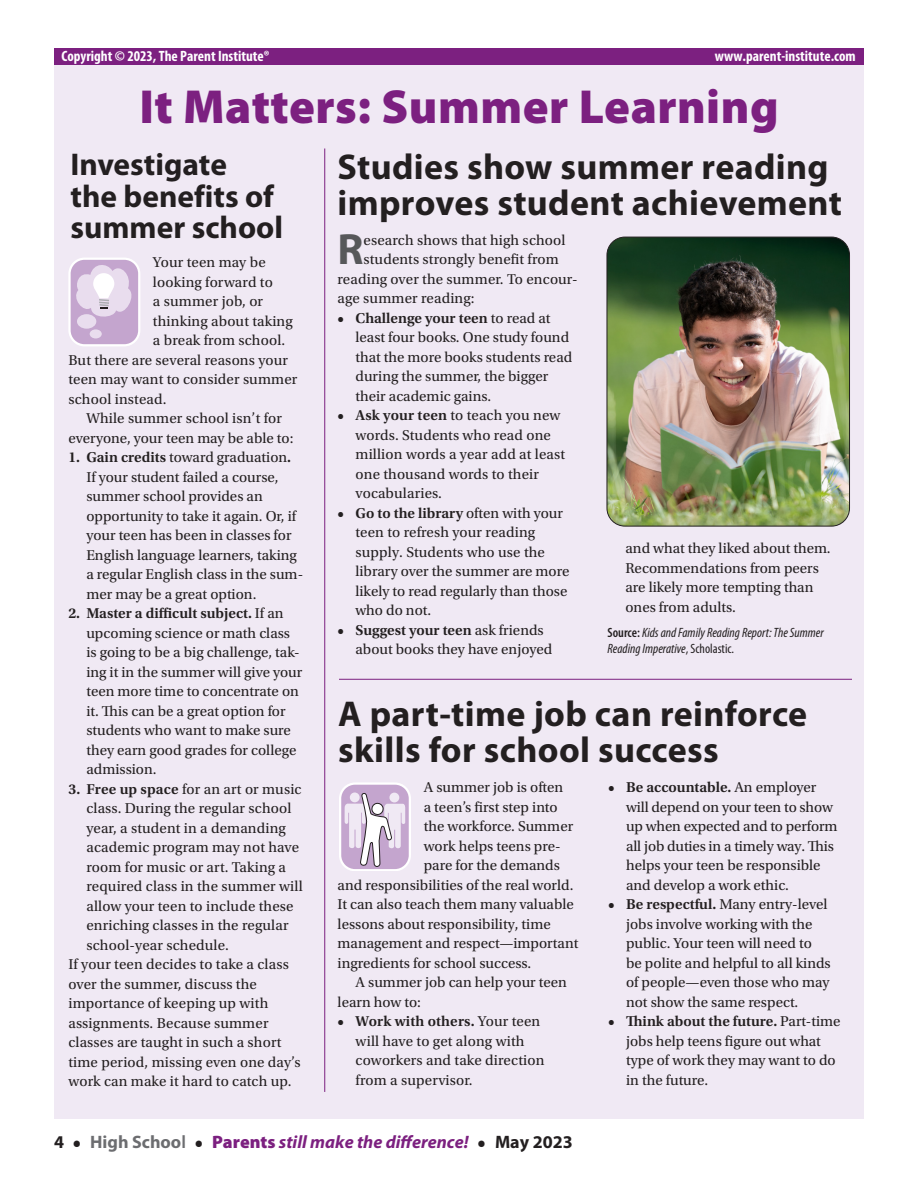
<style>
.page{position:relative;width:918px;height:1188px;background:#fff}
.page>*{position:absolute;margin:0;border:0;box-sizing:border-box;transform-origin:0 0}
.t1{font:900 48px "Myriad Pro";letter-spacing:.01em;color:#7c2080}
.t2{font:700 43.95px "Myriad Pro";color:#57585a}
.t3{font:700 36px/36px "Myriad Pro";letter-spacing:.01em;color:#231f20}
.t4{font:700 31.5px/31.5px "Myriad Pro";color:#231f20}
.t5{font:italic 700 18px "Myriad Pro";color:#7c2080}
.t6{font:700 18px "Myriad Pro";color:#231f20}
.t7{font:15px/19.5px "Utopia Std";color:#231f20}
.t8{font:700 condensed 15px "Myriad Pro";color:#fff}
.t9{font:italic condensed 13.5px/16.2px "Myriad Pro";color:#231f20}
.s1{font-weight:600}
.s2{font-weight:600;font-style:normal}
.s3{font-style:normal}
.s4{font-style:normal;color:#231f20}
.s5{font-family:"Utopia Std";font-style:normal;color:#231f20}
.s6{font-style:normal;color:#6c6d70}
.s7{font-weight:600;font-style:normal;color:#6c6d70}
.s8{font-weight:900;font-style:normal}
</style>
<div class="page">
<div style="left:54px;top:49px;width:810px;height:1070px;background:#f0e9f4"></div>
<div style="left:54px;top:49px;width:810px;height:16px;background:#7c2080"></div>
<hr style="left:324px;top:148px;width:1px;height:944px;background:#7c2080">
<hr style="left:339px;top:679px;width:513px;height:1px;background:#7c2080">
<svg style="left:68px;top:258px;width:72px;height:88px"></svg>
<svg style="left:339px;top:782px;width:72px;height:89px"></svg>
<img style="left:607px;top:237px;width:243px;height:289px">
<div style="left:607px;top:237px;width:243px;height:289px;border:1px solid #231f20;border-radius:18px"></div>
<p class="t8" style="left:62px;top:46px;width:210px">Copyright © 2023, The Parent Institute®</p>
<p class="t8" style="left:715px;top:46px;width:142px">www.parent-institute.com</p>
<h1 class="t1" style="left:139px;top:75px;width:641px">It Matters: Summer Learning</h1>
<h3 class="t4" style="left:70px;top:148px;width:214px">Investigate<br>the benefits of summer school</h3>
<h3 class="t3" style="left:338px;top:147px;width:506px">Studies show summer reading improves student achievement</h3>
<h2 class="t2" style="left:338px;top:221px;width:28px">R</h2>
<p class="t7" style="left:364px;top:230px;width:204px">esearch shows that high school</p>
<p class="t7" style="left:364px;top:250px;width:197px">students strongly benefit from</p>
<p class="t7" style="left:337px;top:269px;width:242px">reading over the summer. To encour-</p>
<p class="t7" style="left:337px;top:289px;width:139px">age summer reading:</p>
<p class="t7" style="left:356px;top:308px;width:218px;text-indent:-18px"><span class="s1">• Challenge your teen</span> to read at least four books. One study found that the more books students read during the summer, the bigger their academic gains.</p>
<p class="t7" style="left:356px;top:406px;width:211px;text-indent:-18px"><span class="s1">• Ask your teen</span> to teach you new words. Students who read one million words a year add at least one thousand words to their vocabularies.</p>
<p class="t7" style="left:356px;top:503px;width:215px;text-indent:-18px"><span class="s1">• Go to the library</span> often with your teen to refresh your reading supply. Students who use the library over the summer are more likely to read regularly than those who do not.</p>
<p class="t7" style="left:356px;top:620px;width:198px;text-indent:-18px"><span class="s1">• Suggest your teen</span> ask friends about books they have enjoyed</p>
<p class="t7" style="left:153px;top:253px;width:114px">Your teen may be</p>
<p class="t7" style="left:153px;top:273px;width:121px">looking forward to</p>
<p class="t7" style="left:153px;top:292px;width:112px">a summer job, or</p>
<p class="t7" style="left:153px;top:312px;width:141px">thinking about taking</p>
<p class="t7" style="left:153px;top:331px;width:134px">a break from school.</p>
<p class="t7" style="left:68px;top:351px;width:221px">But there are several reasons your</p>
<p class="t7" style="left:68px;top:370px;width:231px">teen may want to consider summer</p>
<p class="t7" style="left:68px;top:390px;width:100px">school instead.</p>
<p class="t7" style="left:86px;top:409px;width:197px">While summer school isn’t for</p>
<p class="t7" style="left:68px;top:429px;width:227px">everyone, your teen may be able to:</p>
<p class="t7" style="left:86px;top:448px;width:218px;text-indent:-18px"><span class="s1">1. Gain credits</span> toward graduation<span class="s1">.<br></span>If your student failed a course, summer school provides an opportunity to take it again. Or, if your teen has been in classes for<br>English language learners, taking a regular English class in the sum&shy;mer may be a great option.</p>
<p class="t7" style="left:86px;top:604px;width:217px;text-indent:-18px"><span class="s1">2. Master a difficult subject.</span> If an upcoming science or math class is going to be a big challenge, tak&shy;ing it in the summer will give your teen more time to concentrate on it. This can be a great option for students who want to make sure they earn good grades for college admission.</p>
<p class="t7" style="left:68px;top:780px;width:235px"><span class="s1">3. Free up space</span> for an art or music</p>
<p class="t7" style="left:86px;top:799px;width:207px">class. During the regular school</p>
<p class="t7" style="left:86px;top:819px;width:201px">year, a student in a demanding</p>
<p class="t7" style="left:86px;top:838px;width:214px">academic program may not have</p>
<p class="t7" style="left:86px;top:858px;width:201px">room for music or art. Taking a</p>
<p class="t7" style="left:86px;top:877px;width:218px">required class in the summer will</p>
<p class="t7" style="left:86px;top:897px;width:209px">allow your teen to include these</p>
<p class="t7" style="left:86px;top:916px;width:204px">enriching classes in the regular</p>
<p class="t7" style="left:86px;top:936px;width:144px">school-year schedule.</p>
<p class="t7" style="left:68px;top:955px;width:222px">If your teen decides to take a class</p>
<p class="t7" style="left:68px;top:975px;width:190px">over the summer, discuss the</p>
<p class="t7" style="left:68px;top:994px;width:201px">importance of keeping up with</p>
<p class="t7" style="left:68px;top:1014px;width:202px">assignments. Because summer</p>
<p class="t7" style="left:68px;top:1033px;width:215px">classes are taught in such a short</p>
<p class="t7" style="left:68px;top:1053px;width:234px">time period, missing even one day’s</p>
<p class="t7" style="left:68px;top:1072px;width:225px">work can make it hard to catch up.</p>
<p class="t7" style="left:626px;top:539px;width:207px">and what they liked about them.<br>Recommendations from peers are likely more tempting than ones from adults.</p>
<p class="t9" style="left:608px;top:624px;width:218px"><span class="s2">Source:</span> Kids and Family Reading Report: The Summer<br>Reading Imperative<span class="s3">, Scholastic.</span></p>
<h3 class="t3" style="left:338px;top:694px;width:471px">A part-time job can reinforce skills for school success</h3>
<p class="t7" style="left:424px;top:778px;width:141px">A summer job is often</p>
<p class="t7" style="left:424px;top:797px;width:136px">a teen’s first step into</p>
<p class="t7" style="left:424px;top:817px;width:151px">the workforce. Summer</p>
<p class="t7" style="left:424px;top:836px;width:138px">work helps teens pre-</p>
<p class="t7" style="left:424px;top:856px;width:138px">pare for the demands</p>
<p class="t7" style="left:338px;top:875px;width:237px">and responsibilities of the real world.</p>
<p class="t7" style="left:338px;top:895px;width:238px">It can also teach them many valuable</p>
<p class="t7" style="left:338px;top:914px;width:215px">lessons about responsibility, time</p>
<p class="t7" style="left:338px;top:934px;width:242px">management and respect—important</p>
<p class="t7" style="left:338px;top:953px;width:195px">ingredients for school success.</p>
<p class="t7" style="left:356px;top:973px;width:213px">A summer job can help your teen</p>
<p class="t7" style="left:338px;top:992px;width:85px">learn how to:</p>
<p class="t7" style="left:356px;top:1012px;width:190px;text-indent:-18px"><span class="s1">• Work with others.</span> Your teen will have to get along with coworkers and take direction from a supervisor.</p>
<p class="t7" style="left:626px;top:778px;width:213px;text-indent:-18px"><span class="s1">• Be accountable.</span> An employer will depend on your teen to show up when expected and to perform all job duties in a timely way. This helps your teen be responsible and develop a work ethic.</p>
<p class="t7" style="left:626px;top:895px;width:206px;text-indent:-18px"><span class="s1">• Be respectful.</span> Many entry-level jobs involve working with the public. Your teen will need to be polite and helpful to all kinds of people—even those who may not show the same respect.</p>
<p class="t7" style="left:626px;top:1012px;width:216px;text-indent:-18px"><span class="s1">• Think about the future.</span> Part-time jobs help teens figure out what type of work they may want to do in the future.</p>
<p class="t5" style="left:54px;top:1130px;width:433px"><span class="s4">4</span> <span class="s5">•</span> <span class="s6">High Schoo</span><span class="s7">l</span> <span class="s5">•</span> <span class="s8">Parents</span> still make the difference! <span class="s5">•</span></p>
<p class="t6" style="left:495px;top:1130px;width:79px">May 2023</p>
</div>
